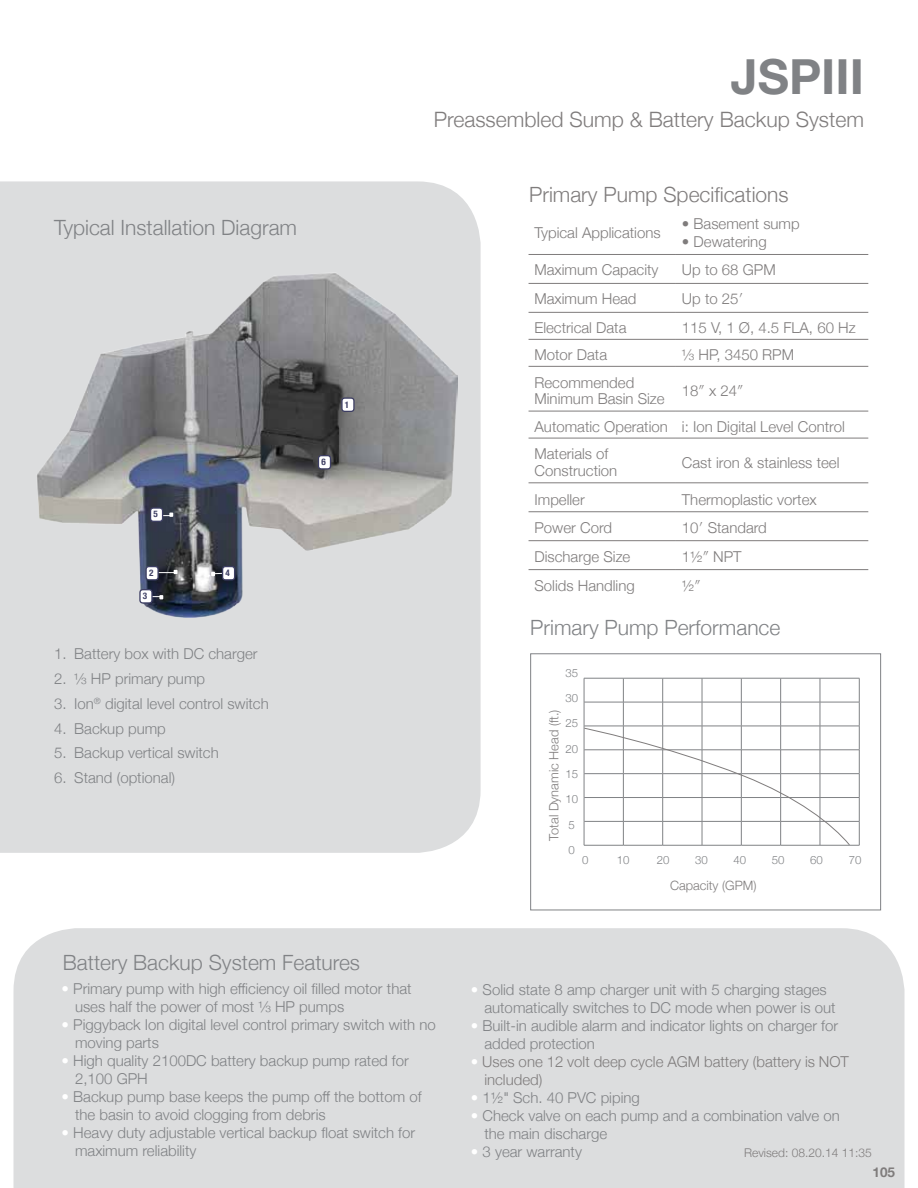
<style>
.page{position:relative;width:918px;height:1188px;background:#fff}
.page>*{position:absolute;margin:0;border:0;box-sizing:border-box;transform-origin:0 0}
.t1{font:700 48.3px "Helvetica Neue";color:#808285}
.t2{font:300 21.15px "Helvetica Neue";color:#7f7c7c}
.t3{font:300 21px "Helvetica Neue";color:#808285}
.t4{font:300 21px "Helvetica Neue";color:#7f7c7c}
.t5{font:300 15px/18px "Helvetica Neue";color:#808285}
.t6{font:300 15px/18px "Helvetica Neue";color:#7f7c7c}
.t7{font:700 13.5px "Helvetica Neue";color:#7f7c7c}
.t8{font:300 12.9px "Helvetica Neue";color:#7f7c7c}
.t9{font:300 12px "Helvetica Neue";color:#7f7c7c}
.t10{font:300 11.4px "Helvetica Neue";color:#808285}
.t11{font:700 condensed 9.15px "Helvetica Neue";color:#3e3f64}
.s1{color:#fff}
</style>
<div class="page">
<div style="left:14px;top:928px;width:891px;height:260px;background:#dcddde"></div>
<div style="left:0;top:181px;width:481px;height:672px;background:#dcddde"></div>
<img style="left:36px;top:272px;width:421px;height:346px">
<div style="left:342px;top:398px;width:12px;height:13px;background:#fff;border-radius:3px"></div>
<div style="left:341px;top:397px;width:14px;height:15px;border:1px solid #3e3f64;border-radius:3px"></div>
<svg style="left:211px;top:572px;width:11px;height:4px"></svg>
<div style="left:223px;top:567px;width:12px;height:13px;background:#fff;border-radius:3px"></div>
<div style="left:222px;top:566px;width:13px;height:15px;border:1px solid #3e3f64;border-radius:3px"></div>
<svg style="left:159px;top:570px;width:19px;height:4px"></svg>
<svg style="left:163px;top:513px;width:10px;height:4px"></svg>
<svg style="left:153px;top:595px;width:10px;height:4px"></svg>
<div style="left:151px;top:508px;width:12px;height:13px;background:#fff;border-radius:3px"></div>
<div style="left:150px;top:507px;width:13px;height:15px;border:1px solid #3e3f64;border-radius:3px"></div>
<div style="left:146px;top:567px;width:12px;height:13px;background:#fff;border-radius:3px"></div>
<div style="left:145px;top:566px;width:14px;height:15px;border:1px solid #3e3f64;border-radius:3px"></div>
<div style="left:140px;top:590px;width:12px;height:13px;background:#fff;border-radius:3px"></div>
<div style="left:139px;top:589px;width:14px;height:15px;border:1px solid #3e3f64;border-radius:3px"></div>
<hr style="left:529px;top:254px;width:147px;height:1px;background:#7f7c7c">
<hr style="left:676px;top:254px;width:192px;height:1px;background:#7f7c7c">
<hr style="left:529px;top:283px;width:147px;height:1px;background:#7f7c7c">
<hr style="left:676px;top:283px;width:192px;height:1px;background:#7f7c7c">
<hr style="left:529px;top:312px;width:147px;height:1px;background:#7f7c7c">
<hr style="left:676px;top:312px;width:192px;height:1px;background:#7f7c7c">
<hr style="left:529px;top:339px;width:147px;height:1px;background:#7f7c7c">
<hr style="left:676px;top:339px;width:192px;height:1px;background:#7f7c7c">
<hr style="left:529px;top:366px;width:147px;height:1px;background:#7f7c7c">
<hr style="left:676px;top:366px;width:192px;height:1px;background:#7f7c7c">
<hr style="left:529px;top:411px;width:147px;height:1px;background:#7f7c7c">
<hr style="left:676px;top:411px;width:192px;height:1px;background:#7f7c7c">
<hr style="left:529px;top:438px;width:147px;height:1px;background:#7f7c7c">
<hr style="left:676px;top:438px;width:192px;height:1px;background:#7f7c7c">
<hr style="left:529px;top:483px;width:147px;height:1px;background:#7f7c7c">
<hr style="left:676px;top:483px;width:192px;height:1px;background:#7f7c7c">
<hr style="left:529px;top:511px;width:147px;height:1px;background:#7f7c7c">
<hr style="left:676px;top:511px;width:192px;height:1px;background:#7f7c7c">
<hr style="left:529px;top:540px;width:147px;height:1px;background:#7f7c7c">
<hr style="left:676px;top:540px;width:192px;height:1px;background:#7f7c7c">
<hr style="left:529px;top:569px;width:147px;height:1px;background:#7f7c7c">
<hr style="left:676px;top:569px;width:192px;height:1px;background:#7f7c7c">
<div style="left:318px;top:456px;width:13px;height:13px;background:#fff;border-radius:3px"></div>
<div style="left:318px;top:455px;width:13px;height:15px;border:1px solid #3e3f64;border-radius:3px"></div>
<div style="left:530px;top:653px;width:351px;height:257px;border:1px solid #808285"></div>
<hr style="left:820px;top:702px;width:39px;height:1px;background:#808285">
<hr style="left:820px;top:726px;width:39px;height:1px;background:#808285">
<hr style="left:820px;top:750px;width:39px;height:1px;background:#808285">
<hr style="left:820px;top:773px;width:39px;height:1px;background:#808285">
<hr style="left:820px;top:797px;width:39px;height:1px;background:#808285">
<hr style="left:820px;top:821px;width:39px;height:1px;background:#808285">
<svg style="left:859px;top:678px;width:1px;height:167px"></svg>
<hr style="left:820px;top:678px;width:39px;height:1px;background:#808285">
<hr style="left:820px;top:845px;width:39px;height:1px;background:#808285">
<svg style="left:584px;top:678px;width:267px;height:168px"></svg>
<h1 class="t1" style="left:731px;top:39px;width:135px">JSPIII</h1>
<h3 class="t3" style="left:54px;top:211px;width:245px">Typical Installation Diagram</h3>
<p class="t11" style="left:154px;top:507px;width:6px">5</p>
<p class="t11" style="left:149px;top:565px;width:6px">2</p>
<p class="t11" style="left:143px;top:588px;width:6px">3</p>
<p class="t11" style="left:226px;top:565px;width:6px">4</p>
<p class="t5" style="left:54px;top:644px;width:205px">1. Battery box with DC charger</p>
<p class="t5" style="left:54px;top:669px;width:153px">2. ⅓ HP primary pump</p>
<p class="t5" style="left:54px;top:694px;width:216px">3. Ion<sup>®</sup> digital level control switch</p>
<p class="t5" style="left:54px;top:718px;width:113px">4. Backup pump</p>
<p class="t5" style="left:54px;top:743px;width:166px">5. Backup vertical switch</p>
<p class="t5" style="left:54px;top:768px;width:123px">6. Stand (optional)</p>
<p class="t11" style="left:345px;top:397px;width:6px">1</p>
<p class="t11" style="left:321px;top:454px;width:6px">6</p>
<h2 class="t2" style="left:434px;top:102px;width:432px">Preassembled Sump &amp; Battery Backup System</h2>
<h3 class="t4" style="left:529px;top:177px;width:261px">Primary Pump Specifications</h3>
<p class="t6" style="left:535px;top:223px;width:128px">Typical Applications</p>
<p class="t6" style="left:682px;top:214px;width:119px">• Basement sump</p>
<p class="t6" style="left:682px;top:232px;width:86px">• Dewatering</p>
<p class="t6" style="left:535px;top:260px;width:125px">Maximum Capacity</p>
<p class="t6" style="left:682px;top:260px;width:95px">Up to 68 GPM</p>
<p class="t6" style="left:535px;top:289px;width:104px">Maximum Head</p>
<p class="t6" style="left:682px;top:289px;width:63px">Up to 25′</p>
<p class="t6" style="left:535px;top:318px;width:93px">Electrical Data</p>
<p class="t6" style="left:682px;top:318px;width:175px">115 V, 1 Ø, 4.5 FLA, 60 Hz</p>
<p class="t6" style="left:535px;top:345px;width:74px">Motor Data</p>
<p class="t6" style="left:682px;top:345px;width:114px">⅓ HP, 3450 RPM</p>
<p class="t6" style="left:535px;top:373px;width:132px;line-height:16.5px">Recommended<br>Minimum Basin Size</p>
<p class="t6" style="left:682px;top:381px;width:63px">18″ x 24″</p>
<p class="t6" style="left:535px;top:412px;width:312px;line-height:27.6px">Automatic Operation i: Ion Digital Level Control<br>Materials of</p>
<p class="t6" style="left:535px;top:461px;width:84px">Construction</p>
<p class="t6" style="left:682px;top:452px;width:159px">Cast iron &amp; stainless teel</p>
<p class="t6" style="left:535px;top:489px;width:52px">Impeller</p>
<p class="t6" style="left:682px;top:489px;width:136px">Thermoplastic vortex</p>
<p class="t6" style="left:535px;top:518px;width:79px">Power Cord</p>
<p class="t6" style="left:682px;top:518px;width:86px">10′ Standard</p>
<p class="t6" style="left:535px;top:547px;width:97px">Discharge Size</p>
<p class="t6" style="left:682px;top:547px;width:61px">1½″ NPT</p>
<p class="t6" style="left:535px;top:576px;width:102px">Solids Handling</p>
<p class="t6" style="left:682px;top:576px;width:20px">½″</p>
<h3 class="t3" style="left:530px;top:611px;width:252px">Primary Pump Performance</h3>
<p class="t10" style="left:565px;top:663px;width:14px">35</p>
<p class="t10" style="left:565px;top:689px;width:14px">30</p>
<p class="t10" style="left:565px;top:714px;width:14px">25</p>
<p class="t10" style="left:565px;top:739px;width:14px">20</p>
<p class="t10" style="left:565px;top:765px;width:14px">15</p>
<p class="t10" style="left:565px;top:790px;width:14px">10</p>
<p class="t10" style="left:569px;top:815px;width:8px">5</p>
<p class="t10" style="left:569px;top:841px;width:8px">0</p>
<p class="t8" style="left:544px;top:841px;width:133px;rotate:-90deg">Total Dynamic Head (ft.)</p>
<p class="t10" style="left:582px;top:851px;width:8px">0</p>
<p class="t10" style="left:617px;top:851px;width:14px">10</p>
<p class="t10" style="left:657px;top:851px;width:14px">20</p>
<p class="t10" style="left:695px;top:851px;width:14px">30</p>
<p class="t10" style="left:734px;top:851px;width:14px">40</p>
<p class="t10" style="left:772px;top:851px;width:14px">50</p>
<p class="t10" style="left:810px;top:851px;width:14px">60</p>
<p class="t10" style="left:849px;top:851px;width:14px">70</p>
<p class="t8" style="left:670px;top:875px;width:88px">Capacity (GPM)</p>
<h3 class="t3" style="left:63px;top:946px;width:299px">Battery Backup System Features</h3>
<p class="t5" style="left:75px;top:979px;width:338px;text-indent:-14px"><span class="s1">•</span> Primary pump with high efficiency oil filled motor that uses half the power of most ⅓ HP pumps</p>
<p class="t5" style="left:75px;top:1015px;width:362px;text-indent:-14px"><span class="s1">•</span> Piggyback Ion digital level control primary switch with no moving parts</p>
<p class="t5" style="left:75px;top:1051px;width:335px;text-indent:-14px"><span class="s1">•</span> High quality 2100DC battery backup pump rated for<br>2,100 GPH</p>
<p class="t5" style="left:75px;top:1087px;width:348px;text-indent:-14px"><span class="s1">•</span> Backup pump base keeps the pump off the bottom of the basin to avoid clogging from debris</p>
<p class="t5" style="left:75px;top:1123px;width:342px;text-indent:-14px"><span class="s1">•</span> Heavy duty adjustable vertical backup float switch for maximum reliability</p>
<p class="t5" style="left:484px;top:980px;width:353px;text-indent:-14px"><span class="s1">•</span> Solid state 8 amp charger unit with 5 charging stages automatically switches to DC mode when power is out</p>
<p class="t5" style="left:484px;top:1016px;width:355px;text-indent:-14px"><span class="s1">•</span> Built-in audible alarm and indicator lights on charger for added protection</p>
<p class="t6" style="left:484px;top:1052px;width:366px;text-indent:-14px"><span class="s1">•</span> Uses one 12 volt deep cycle AGM battery (battery is NOT included)</p>
<p class="t5" style="left:471px;top:1088px;width:170px"><span class="s1">•</span> 1½" Sch. 40 PVC piping</p>
<p class="t5" style="left:484px;top:1106px;width:357px;text-indent:-14px"><span class="s1">•</span> Check valve on each pump and a combination valve on the main discharge</p>
<p class="t5" style="left:471px;top:1142px;width:113px"><span class="s1">•</span> 3 year warranty</p>
<p class="t9" style="left:744px;top:1144px;width:129px">Revised: 08.20.14 11:35</p>
<p class="t7" style="left:873px;top:1162px;width:24px">105</p>
</div>
